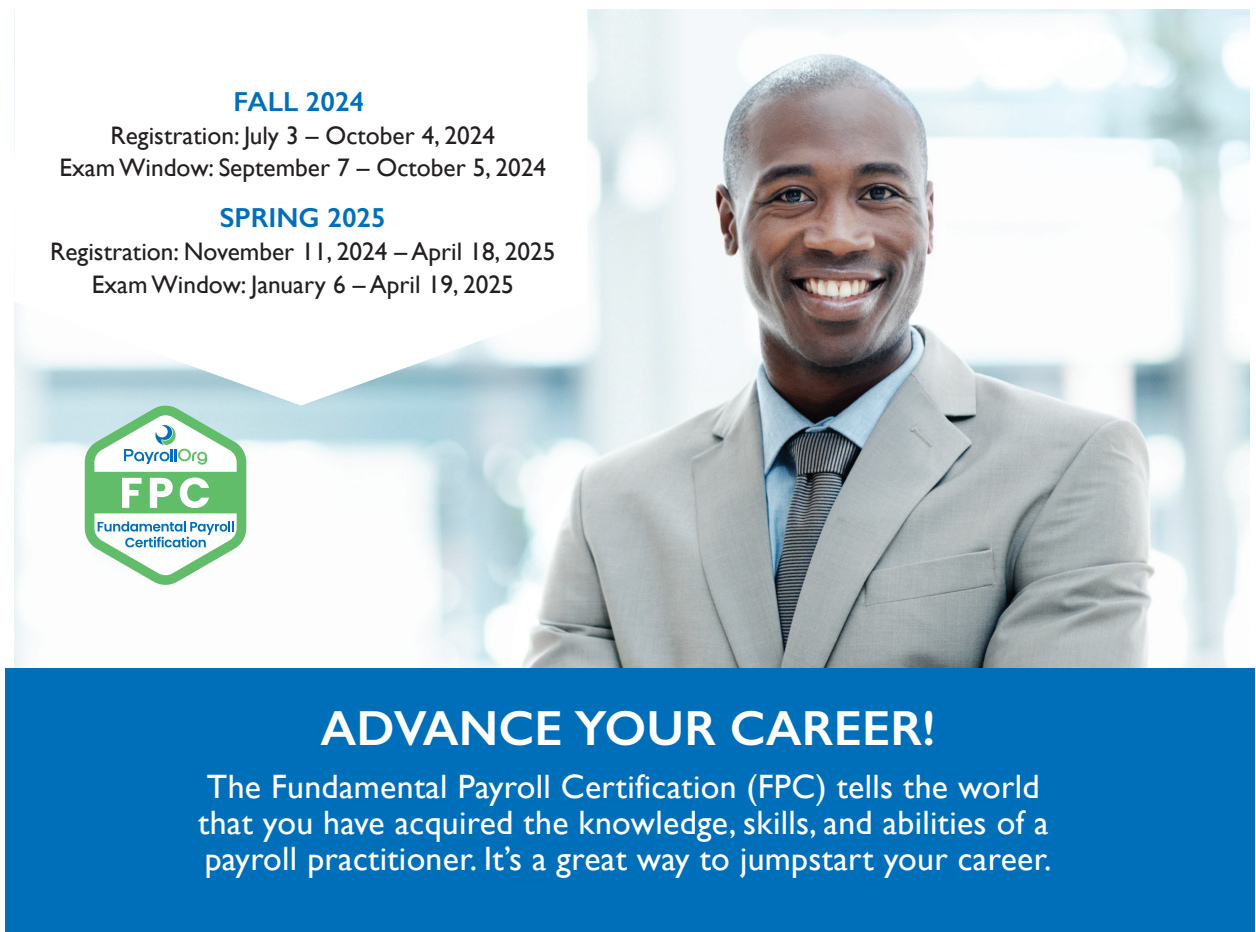
<style>
.page{position:relative;width:1256px;height:932px;background:#fff}
.page>*{position:absolute;margin:0;border:0;box-sizing:border-box;transform-origin:0 0}
.t1{font:600 49.5px "Gill Sans";color:#fff}
.t2{font:33.75px/36px "Gill Sans";letter-spacing:.01em;color:#fff}
.t3{font:600 27.68px "Gill Sans";color:#006fba}
.t4{font:25.43px/32.2px "Gill Sans";color:#231f20;text-align:center}
</style>
<div class="page">
<img style="left:15px;top:10px;width:1234px;height:658px">
<div style="left:5px;top:668px;width:1249px;height:264px;background:#006fba"></div>
<svg style="left:14px;top:9px;width:573px;height:396px"></svg>
<svg style="left:85px;top:405px;width:161px;height:180px"></svg>
<p class="t3" style="left:234px;top:85px;width:132px">FALL 2024</p>
<p class="t4" style="left:59px;top:119px;width:488px">Registration: July 3 – October 4, 2024<br>ExamWindow: September 7 – October 5, 2024</p>
<p class="t3" style="left:220px;top:201px;width:167px">SPRING 2025</p>
<p class="t4" style="left:50px;top:235px;width:507px">Registration: November 11, 2024 – April 18, 2025<br>ExamWindow: January 6 – April 19, 2025</p>
<h1 class="t1" style="left:320px;top:698px;width:617px">ADVANCE YOUR CAREER!</h1>
<p class="t2" style="left:198px;top:768px;width:854px">The Fundamental Payroll Certification (FPC) tells the world that you have acquired the knowledge, skills, and abilities of a payroll practitioner. It’s a great way to jumpstart your career.</p>
</div>
